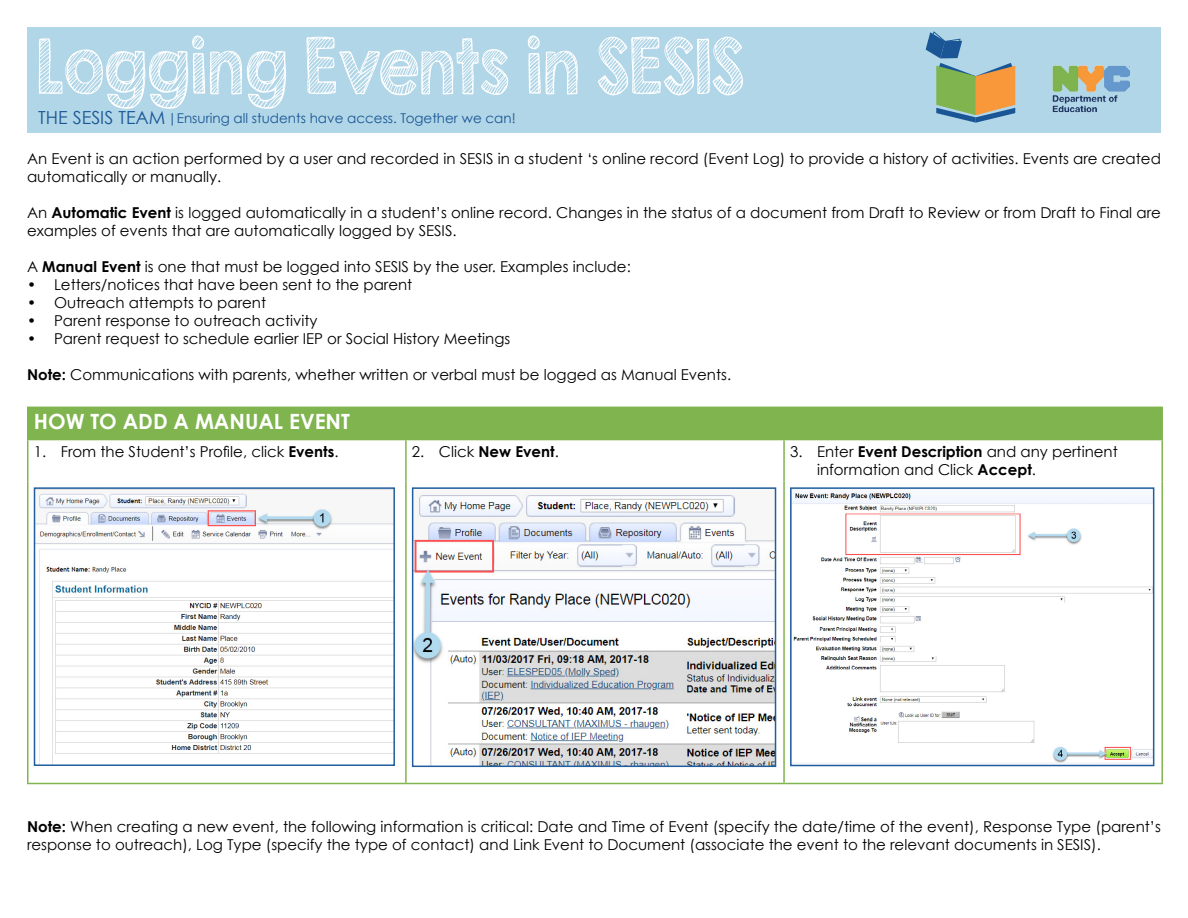
<style>
.page{position:relative;width:1188px;height:918px;background:#fff}
.page>*{position:absolute;margin:0;border:0;box-sizing:border-box;transform-origin:0 0}
.Page_Title{font:68.1px "KG Second Chances Sketch";color:#fff;scale:.86 1}
.t1{font:700 21px "Century Gothic";color:#fff}
.t2{font:18px "Century Gothic";color:#1a5695}
.Body_Text{font:15px/18px "Century Gothic";color:#000}
.body_text_numbers{font:15px/18px "Century Gothic";color:#000}
.t3{font:13.5px "Century Gothic";color:#1a5695}
.s1{font-weight:700}
</style>
<div class="page">
<div style="left:28px;top:407px;width:1134px;height:33px;background:#7fb44e"></div>
<hr style="left:406px;top:783px;width:378px;height:1px;background:#7fb44e">
<hr style="left:27px;top:407px;width:379px;height:1px;background:#7fb44e">
<hr style="left:27px;top:408px;width:1px;height:31px;background:#7fb44e">
<hr style="left:784px;top:407px;width:379px;height:1px;background:#7fb44e">
<hr style="left:27px;top:439px;width:379px;height:1px;background:#7fb44e">
<hr style="left:27px;top:440px;width:1px;height:41px;background:#7fb44e">
<hr style="left:405px;top:440px;width:2px;height:41px;background:#7fb44e">
<hr style="left:27px;top:481px;width:1px;height:302px;background:#7fb44e">
<hr style="left:405px;top:481px;width:2px;height:302px;background:#7fb44e">
<hr style="left:27px;top:783px;width:379px;height:1px;background:#7fb44e">
<hr style="left:1161px;top:408px;width:2px;height:31px;background:#7fb44e">
<hr style="left:784px;top:439px;width:379px;height:1px;background:#7fb44e">
<hr style="left:783px;top:440px;width:2px;height:41px;background:#7fb44e">
<hr style="left:1161px;top:440px;width:2px;height:41px;background:#7fb44e">
<hr style="left:783px;top:481px;width:2px;height:302px;background:#7fb44e">
<hr style="left:1161px;top:481px;width:2px;height:302px;background:#7fb44e">
<hr style="left:784px;top:783px;width:379px;height:1px;background:#7fb44e">
<img style="left:37px;top:492px;width:355px;height:271px">
<div style="left:34px;top:487px;width:361px;height:279px;border:2px solid #215e9e"></div>
<img style="left:415px;top:493px;width:358px;height:271px">
<div style="left:412px;top:487px;width:364px;height:280px;border:2px solid #215e9e"></div>
<img style="left:793px;top:491px;width:358px;height:272px">
<div style="left:790px;top:487px;width:364px;height:279px;border:2px solid #215e9e"></div>
<div style="left:27px;top:27px;width:1134px;height:106px;background:#b1d6e7"></div>
<img style="left:1052px;top:65px;width:78px;height:48px">
<svg style="left:926px;top:32px;width:89px;height:91px"></svg>
<p class="Page_Title" style="left:37px;top:23px;width:824px">Logging Events in SESIS</p>
<p class="t2" style="left:38px;top:107px;width:129px">THE SESIS TEAM</p>
<p class="t3" style="left:168px;top:109px;width:349px">|Ensuring all students have access. Together we can!</p>
<p class="Body_Text" style="left:27px;top:149px;width:1136px">An Event is an action performed by a user and recorded in SESIS in a student ‘s online record (Event Log) to provide a history of activities. Events are created automatically or manually.</p>
<p class="Body_Text" style="left:27px;top:203px;width:1136px">An <span class="s1">Automatic Event</span> is logged automatically in a student’s online record. Changes in the status of a document from Draft to Review or from Draft to Final are examples of events that are automatically logged by SESIS.</p>
<p class="Body_Text" style="left:27px;top:257px;width:605px">A <span class="s1">Manual Event</span> is one that must be logged into SESIS by the user. Examples include:</p>
<p class="Body_Text" style="left:27px;top:275px;width:387px">• Letters/notices that have been sent to the parent</p>
<p class="Body_Text" style="left:27px;top:293px;width:241px">• Outreach attempts to parent</p>
<p class="Body_Text" style="left:27px;top:311px;width:292px">• Parent response to outreach activity</p>
<p class="Body_Text" style="left:27px;top:329px;width:485px">• Parent request to schedule earlier IEP or Social History Meetings</p>
<p class="Body_Text" style="left:27px;top:365px;width:706px"><span class="s1">Note:</span> Communications with parents, whether written or verbal must be logged as Manual Events.</p>
<p class="t1" style="left:34px;top:408px;width:318px">HOW TO ADD A MANUAL EVENT</p>
<p class="Body_Text" style="left:34px;top:443px;width:306px">1. From the Student’s Profile, click <span class="s1">Events</span>.</p>
<p class="body_text_numbers" style="left:412px;top:443px;width:148px">2. Click <span class="s1">New Event</span>.</p>
<p class="body_text_numbers" style="left:817px;top:443px;width:302px;text-indent:-27px">3. Enter <span class="s1">Event Description</span> and any pertinent information and Click <span class="s1">Accept</span>.</p>
<p class="Body_Text" style="left:27px;top:817px;width:1136px"><span class="s1">Note:</span> When creating a new event, the following information is critical: Date and Time of Event (specify the date/time of the event), Response Type (parent’s response to outreach), Log Type (specify the type of contact) and Link Event to Document (associate the event to the relevant documents in SESIS).</p>
</div>
